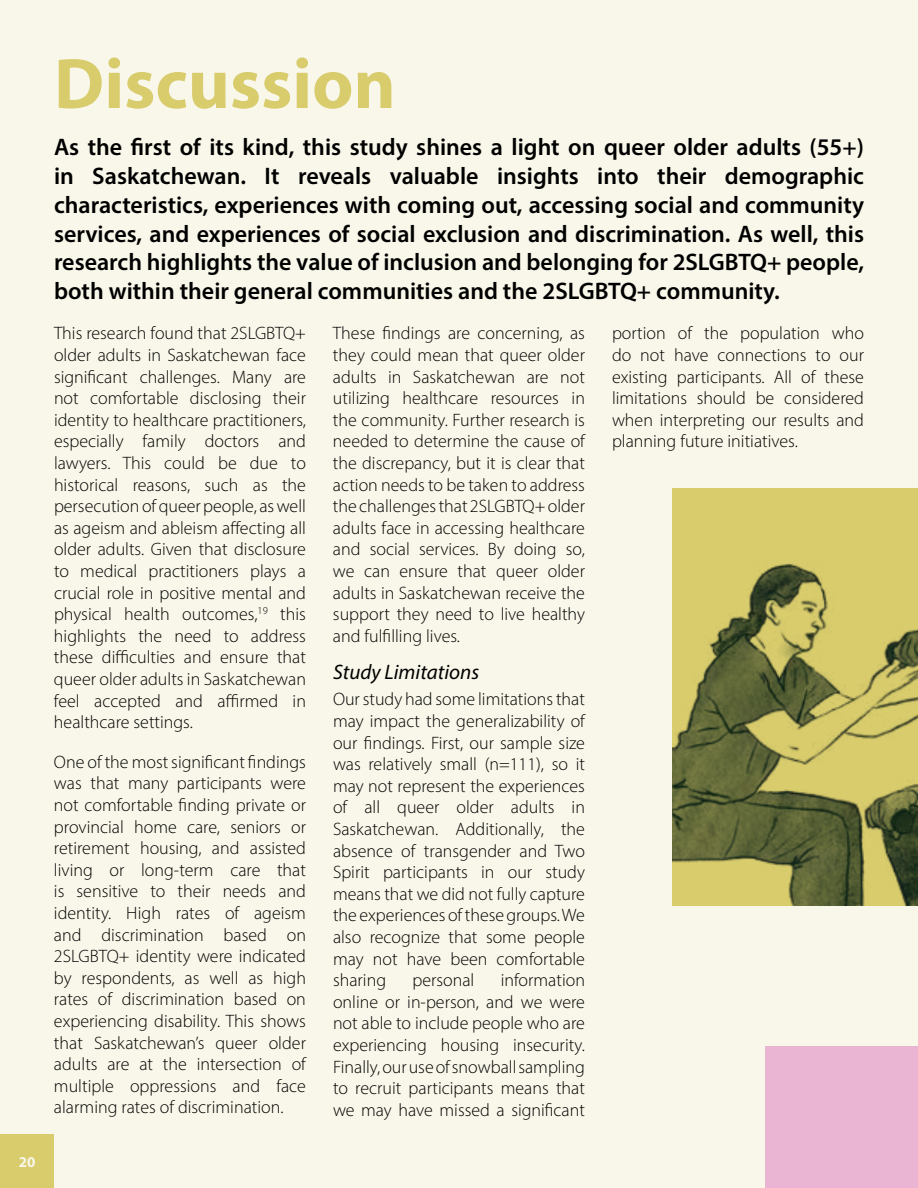
<style>
.page{position:relative;width:918px;height:1188px;background:#f9f7e9}
.page>*{position:absolute;margin:0;border:0;box-sizing:border-box;transform-origin:0 0}
.t1{font:700 72px "Myriad Pro";color:#d8cc6d}
.t2{font:600 24px/28.8px "Myriad Pro";color:#000;text-align:justify}
.t3{font:italic 21px "Myriad Pro";color:#000}
.t4{font:300 18px/21.6px "Myriad Pro";color:#000;text-align:justify}
.t5{font:700 15px "Myriad Pro";color:#f8f7ea}
</style>
<div class="page">
<div style="left:0;top:1134px;width:54px;height:54px;background:#d8cc6d"></div>
<div style="left:765px;top:1046px;width:153px;height:142px;background:#e9b5d3"></div>
<img style="left:673px;top:495px;width:245px;height:411px">
<p class="t5" style="left:19px;top:1152px;width:18px">20</p>
<h1 class="t1" style="left:54px;top:37px;width:343px">Discussion</h1>
<p class="t2" style="left:54px;top:132px;width:812px">As the first of its kind, this study shines a light on queer older adults (55+) in Saskatchewan. It reveals valuable insights into their demographic characteristics, experiences with coming out, accessing social and community services, and experiences of social exclusion and discrimination. As well, this research highlights the value of inclusion and belonging for 2SLGBTQ+ people, both within their general communities and the 2SLGBTQ+ community.</p>
<p class="t4" style="left:54px;top:322px;width:254px">This research found that 2SLGBTQ+ older adults in Saskatchewan face significant challenges. Many are not comfortable disclosing their identity to healthcare practitioners, especially family doctors and lawyers. This could be due to historical reasons, such as the persecution of queer people, as well as ageism and ableism affecting all older adults. Given that disclosure to medical practitioners plays a crucial role in positive mental and physical health outcomes,<sup>19</sup> this highlights the need to address these difficulties and ensure that queer older adults in Saskatchewan feel accepted and affirmed in healthcare settings.</p>
<p class="t4" style="left:54px;top:751px;width:254px">One of the most significant findings was that many participants were not comfortable finding private or provincial home care, seniors or retirement housing, and assisted living or long-term care that is sensitive to their needs and identity. High rates of ageism and discrimination based on 2SLGBTQ+ identity were indicated by respondents, as well as high rates of discrimination based on experiencing disability. This shows that Saskatchewan’s queer older adults are at the intersection of multiple oppressions and face alarming rates of discrimination.</p>
<p class="t4" style="left:333px;top:322px;width:254px">These findings are concerning, as they could mean that queer older adults in Saskatchewan are not utilizing healthcare resources in the community. Further research is needed to determine the cause of the discrepancy, but it is clear that action needs to be taken to address the challenges that 2SLGBTQ+ older adults face in accessing healthcare and social services. By doing so, we can ensure that queer older adults in Saskatchewan receive the support they need to live healthy and fulfilling lives.</p>
<p class="t3" style="left:333px;top:659px;width:148px">Study Limitations</p>
<p class="t4" style="left:333px;top:688px;width:254px">Our study had some limitations that may impact the generalizability of our findings. First, our sample size was relatively small (n=111), so it may not represent the experiences of all queer older adults in Saskatchewan. Additionally, the absence of transgender and Two Spirit participants in our study means that we did not fully capture the experiences of these groups. We also recognize that some people may not have been comfortable sharing</p>
<p class="t4" style="left:333px;top:969px;width:254px;text-indent:168px">information online or in-person, and we were not able to include people who are experiencing housing insecurity.<br>Finally, our use of snowball sampling to recruit participants means that we may have missed a significant</p>
<p class="t4" style="left:412px;top:969px;width:63px">personal</p>
<p class="t4" style="left:612px;top:322px;width:254px">portion of the population who do not have connections to our existing participants. All of these limitations should be considered when interpreting our results and planning future initiatives.</p>
</div>
